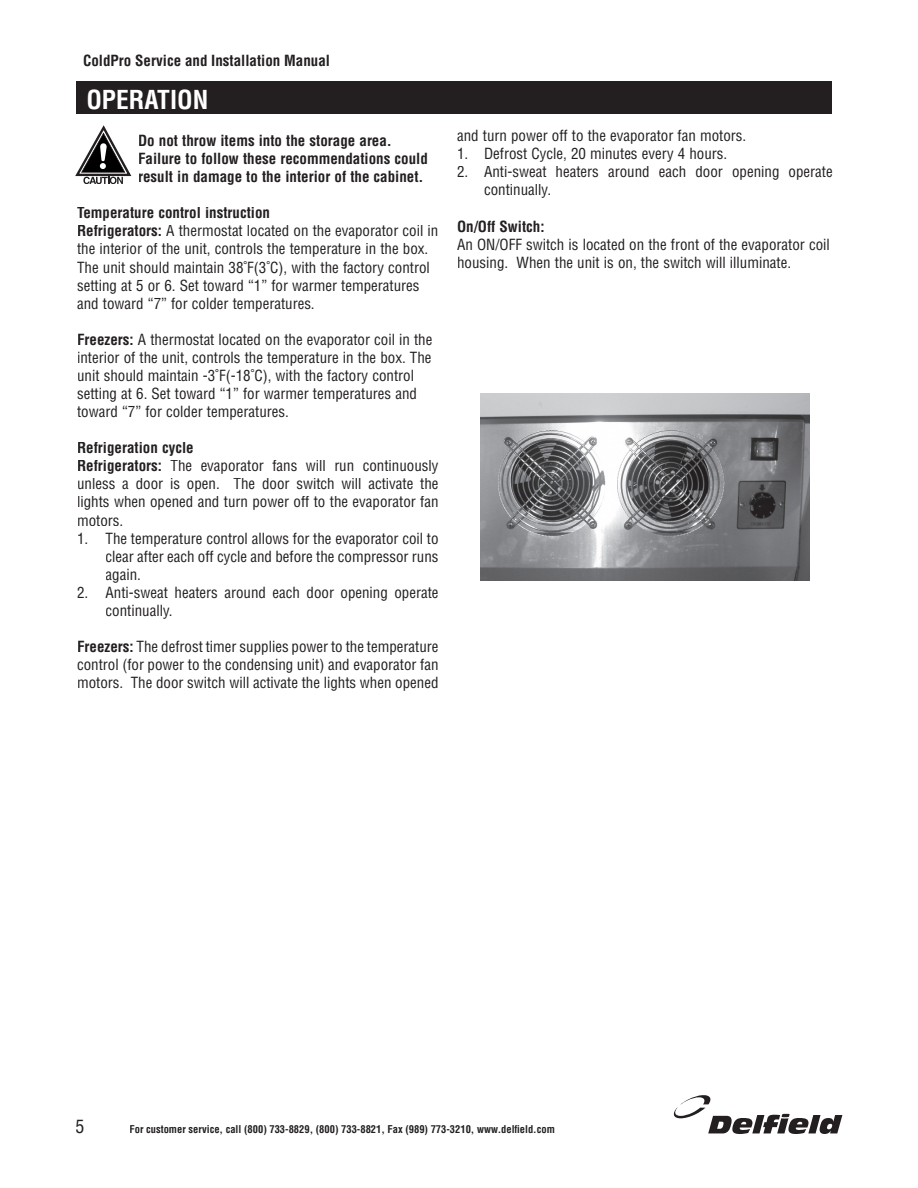
<style>
.page{position:relative;width:918px;height:1188px;background:#fff}
.page>*{position:absolute;margin:0;border:0;box-sizing:border-box;transform-origin:0 0}
.t1{font:700 condensed 25.5px "Helvetica";color:#fff}
.t2{font:condensed 18px "Helvetica";color:#231f20}
.t3{font:condensed 15px/18px "Helvetica";color:#231f20}
.t4{font:700 condensed 15px/18px "Helvetica";color:#231f20}
.t5{font:700 condensed 10.5px "Helvetica";color:#231f20}
.s1{font-weight:700}
</style>
<div class="page">
<svg style="left:674px;top:1095px;width:168px;height:39px"></svg>
<div style="left:76px;top:81px;width:756px;height:32px;background:#231f20"></div>
<svg style="left:76px;top:125px;width:55px;height:59px"></svg>
<img style="left:480px;top:394px;width:330px;height:186px">
<p class="t4" style="left:83px;top:51px;width:248px">ColdPro Service and Installation Manual</p>
<h1 class="t1" style="left:86px;top:83px;width:123px">OPERATION</h1>
<p class="t4" style="left:138px;top:131px;width:291px">Do not throw items into the storage area.<br>Failure to follow these recommendations could result in damage to the interior of the cabinet.</p>
<p class="t3" style="left:77px;top:204px;width:363px"><span class="s1">Temperature control instruction<br>Refrigerators:</span> A thermostat located on the evaporator coil in the interior of the unit, controls the temperature in the box.<br>The unit should maintain 38˚F(3˚C), with the factory control setting at 5 or 6. Set toward “1” for warmer temperatures and toward “7” for colder temperatures.</p>
<p class="t3" style="left:77px;top:330px;width:357px"><span class="s1">Freezers:</span> A thermostat located on the evaporator coil in the interior of the unit, controls the temperature in the box. The unit should maintain -3˚F(-18˚C), with the factory control setting at 6. Set toward “1” for warmer temperatures and toward “7” for colder temperatures.</p>
<p class="t3" style="left:77px;top:439px;width:363px"><span class="s1">Refrigeration cycle<br>Refrigerators:</span> The evaporator fans will run continuously unless a door is open. The door switch will activate the lights when opened and turn power off to the evaporator fan motors.</p>
<p class="t3" style="left:106px;top:529px;width:335px;text-align:justify;text-indent:-28px">1. The temperature control allows for the evaporator coil to clear after each off cycle and before the compressor runs again.</p>
<p class="t3" style="left:106px;top:583px;width:335px;text-indent:-28px">2. Anti-sweat heaters around each door opening operate continually.</p>
<p class="t3" style="left:77px;top:638px;width:363px;text-align:justify"><span class="s1">Freezers:</span> The defrost timer supplies power to the temperature control (for power to the condensing unit) and evaporator fan motors. The door switch will activate the lights when opened</p>
<p class="t3" style="left:457px;top:127px;width:291px">and turn power off to the evaporator fan motors.</p>
<p class="t3" style="left:457px;top:145px;width:272px">1. Defrost Cycle, 20 minutes every 4 hours.</p>
<p class="t3" style="left:484px;top:163px;width:350px;text-indent:-27px">2. Anti-sweat heaters around each door opening operate continually.</p>
<p class="t4" style="left:457px;top:217px;width:89px">On/Off Switch:</p>
<p class="t3" style="left:457px;top:235px;width:374px">An ON/OFF switch is located on the front of the evaporator coil housing. When the unit is on, the switch will illuminate.</p>
<p class="t2" style="left:76px;top:1115px;width:10px">5</p>
<p class="t5" style="left:130px;top:1123px;width:427px">For customer service, call (800) 733-8829, (800) 733-8821, Fax (989) 773-3210, www.delfield.com</p>
</div>
